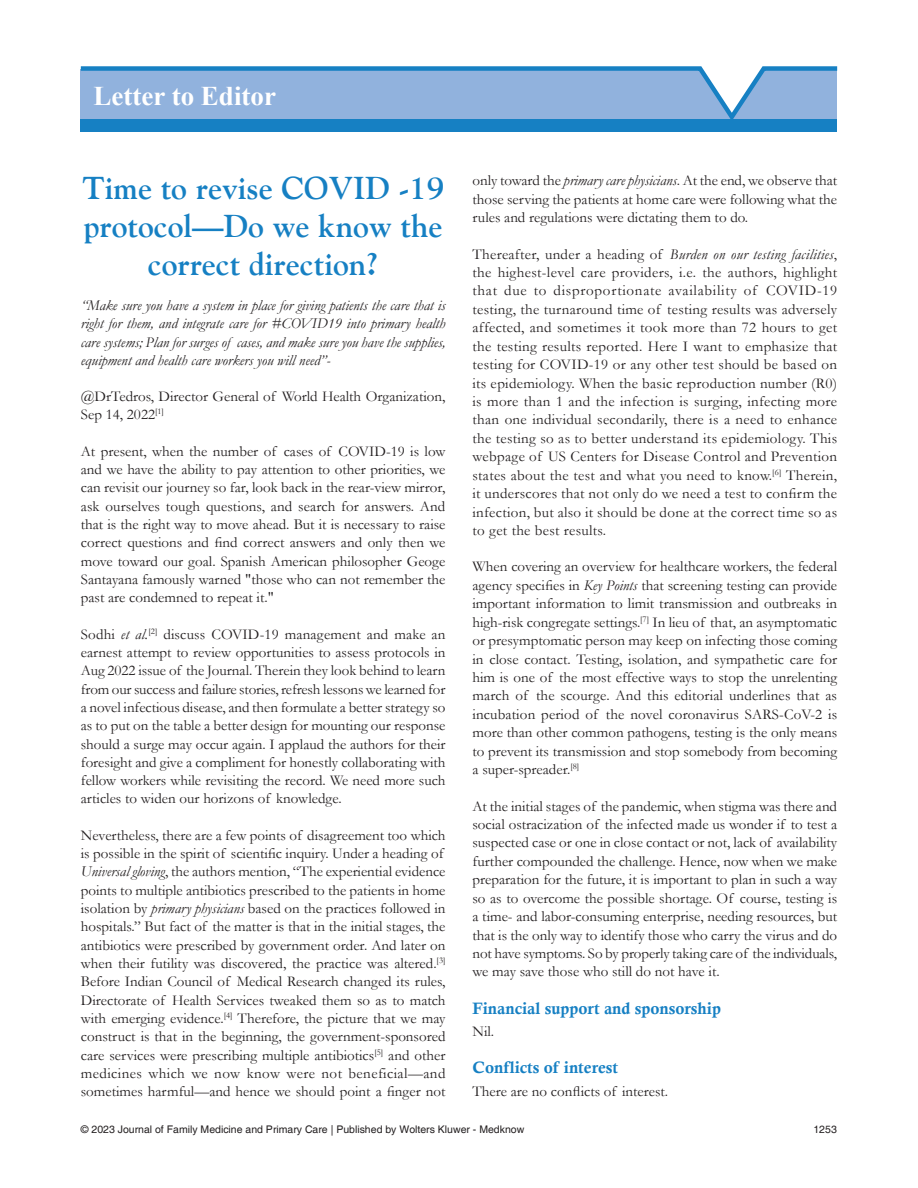
<style>
.page{position:relative;width:918px;height:1188px;background:#fff}
.page>*{position:absolute;margin:0;border:0;box-sizing:border-box;transform-origin:0 0}
.AT{font:700 31.5px/37.8px "Goudy";color:#1680c3;text-align:center}
.AH{font:700 27px "Times New Roman";color:#fff}
.t1{font:16.5px "Calis MT Bol";color:#1680c3}
.TX{font:15px/18.5px "Garamond";color:#231f20;text-align:justify}
.TX-2{font:italic 15px/18.3px "Garamond";color:#231f20;text-align:justify}
.RF{font:10.5px "Helvetica";color:#231f20}
.s1{font-style:italic}
</style>
<div class="page">
<svg style="left:80px;top:66px;width:758px;height:59px;background:#8ab0db"></svg>
<div style="left:81px;top:119px;width:756px;height:13px;background:#1680c3"></div>
<p class="AH" style="left:94px;top:77px;width:184px">Letter to Editor</p>
<p class="AT" style="left:82px;top:168px;width:364px">Time to revise COVID -19 protocol—Do we know the correct direction?</p>
<p class="TX-2" style="left:81px;top:296px;width:366px">“Make sure you have a system in place for giving patients the care that is right for them, and integrate care for #COVID19 into primary health care systems; Plan for surges of cases, and make sure you have the supplies, equipment and health care workers you will need”‑</p>
<p class="TX" style="left:81px;top:387px;width:366px">@DrTedros, Director General of World Health Organization,<br>Sep 14, 2022<sup>[1]</sup></p>
<p class="TX" style="left:81px;top:442px;width:366px">At present, when the number of cases of COVID‑19 is low and we have the ability to pay attention to other priorities, we can revisit our journey so far, look back in the rear‑view mirror, ask ourselves tough questions, and search for answers. And that is the right way to move ahead. But it is necessary to raise correct questions and find correct answers and only then we move toward our goal. Spanish American philosopher Geoge Santayana famously warned "those who can not remember the past are condemned to repeat it."</p>
<p class="TX" style="left:81px;top:624px;width:366px">Sodhi <span class="s1">et al.</span><sup>[2]</sup> discuss COVID‑19 management and make an earnest attempt to review opportunities to assess protocols in Aug 2022 issue of the Journal. Therein they look behind to learn from our success and failure stories, refresh lessons we learned for a novel infectious disease, and then formulate a better strategy so as to put on the table a better design for mounting our response should a surge may occur again. I applaud the authors for their foresight and give a compliment for honestly collaborating with fellow workers while revisiting the record. We need more such articles to widen our horizons of knowledge.</p>
<p class="TX" style="left:81px;top:826px;width:366px;text-align:left">Nevertheless, there are a few points of disagreement too which is possible in the spirit of scientific inquiry. Under a heading of <span class="s1">Universal gloving</span>, the authors mention, “The experiential evidence points to multiple antibiotics prescribed to the patients in home isolation by <span class="s1">primary physicians</span> based on the practices followed in hospitals.” But fact of the matter is that in the initial stages, the antibiotics were prescribed by government order. And later on when their futility was discovered, the practice was altered.<sup>[3] </sup>Before Indian Council of Medical Research changed its rules, Directorate of Health Services tweaked them so as to match with emerging evidence.<sup>[4]</sup> Therefore, the picture that we may construct is that in the beginning, the government‑sponsored care services were prescribing multiple antibiotics<sup>[5]</sup> and other medicines which we now know were not beneficial—and sometimes harmful—and hence we should point a finger not</p>
<p class="TX" style="left:472px;top:171px;width:366px">only toward the <span class="s1">primary care physicians</span>. At the end, we observe that those serving the patients at home care were following what the rules and regulations were dictating them to do.</p>
<p class="TX" style="left:472px;top:244px;width:366px">Thereafter, under a heading of <span class="s1">Burden on our testing facilities</span>, the highest‑level care providers, i.e. the authors, highlight that due to disproportionate availability of COVID‑19 testing, the turnaround time of testing results was adversely affected, and sometimes it took more than 72 hours to get the testing results reported. Here I want to emphasize that testing for COVID‑19 or any other test should be based on its epidemiology. When the basic reproduction number (R0) is more than 1 and the infection is surging, infecting more than one individual secondarily, there is a need to enhance the testing so as to better understand its epidemiology. This webpage of US Centers for Disease Control and Prevention states about the test and what you need to know.<sup>[6]</sup> Therein, it underscores that not only do we need a test to confirm the infection, but also it should be done at the correct time so as to get the best results.</p>
<p class="TX" style="left:472px;top:557px;width:366px">When covering an overview for healthcare workers, the federal agency specifies in <span class="s1">Key Points</span> that screening testing can provide important information to limit transmission and outbreaks in high‑risk congregate settings.<sup>[7]</sup> In lieu of that, an asymptomatic or presymptomatic person may keep on infecting those coming in close contact. Testing, isolation, and sympathetic care for him is one of the most effective ways to stop the unrelenting march of the scourge. And this editorial underlines that as incubation period of the novel coronavirus SARS‑CoV‑2 is more than other common pathogens, testing is the only means to prevent its transmission and stop somebody from becoming a super‑spreader.<sup>[8]</sup></p>
<p class="TX" style="left:473px;top:796px;width:366px">At the initial stages of the pandemic, when stigma was there and social ostracization of the infected made us wonder if to test a suspected case or one in close contact or not, lack of availability further compounded the challenge. Hence, now when we make preparation for the future, it is important to plan in such a way so as to overcome the possible shortage. Of course, testing is a time‑ and labor‑consuming enterprise, needing resources, but that is the only way to identify those who carry the virus and do not have symptoms. So by properly taking care of the individuals, we may save those who still do not have it.</p>
<h2 class="t1" style="left:473px;top:999px;width:250px">Financial support and sponsorship</h2>
<p class="TX" style="left:473px;top:1022px;width:23px">Nil.</p>
<h2 class="t1" style="left:473px;top:1058px;width:147px">Conflicts of interest</h2>
<p class="TX" style="left:473px;top:1082px;width:197px">There are no conflicts of interest.</p>
<p class="RF" style="left:81px;top:1124px;width:445px">© 2023 Journal of Family Medicine and Primary Care | Published by Wolters Kluwer ‑ Medknow</p>
<p class="RF" style="left:813px;top:1124px;width:25px">1253</p>
</div>
